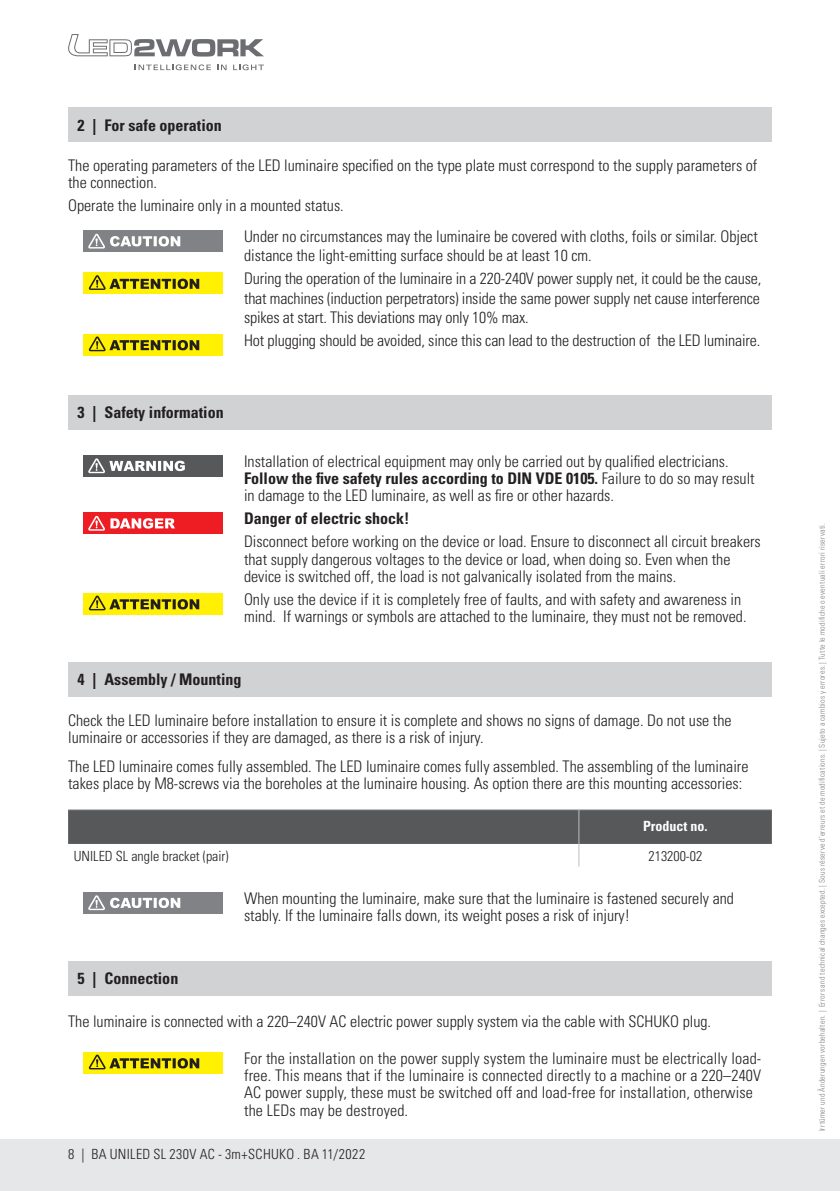
<style>
.page{position:relative;width:840px;height:1191px;background:#fff}
.page>*{position:absolute;margin:0;border:0;box-sizing:border-box;transform-origin:0 0}
.t1{font:300 condensed 16px/17.2px "Univers LT Std";color:#231f20}
.t2{font:700 condensed 16px "Univers LT Std";color:#231f20}
.t3{font:300 condensed 14px "Univers LT Std";letter-spacing:.025em;color:#231f20}
.t4{font:300 condensed 14px "Univers LT Std";color:#231f20}
.t5{font:700 condensed 14px "Univers LT Std";color:#fff}
.t6{font:300 condensed 8px "Univers LT Std";letter-spacing:.025em;color:#808285}
.s1{font-weight:700}
</style>
<div class="page">
<div style="left:0;top:1140px;width:839px;height:51px;background:#e6e7e9"></div>
<svg style="left:68px;top:34px;width:196px;height:23px"></svg>
<svg style="left:134px;top:64px;width:77px;height:6px"></svg>
<svg style="left:217px;top:65px;width:9px;height:5px"></svg>
<svg style="left:233px;top:64px;width:31px;height:6px"></svg>
<div style="left:68px;top:108px;width:703px;height:34px;background:#d1d2d4"></div>
<div style="left:84px;top:231px;width:139px;height:21px;background:#808285"></div>
<svg style="left:88px;top:234px;width:92px;height:14px"></svg>
<div style="left:84px;top:273px;width:139px;height:21px;background:#fff101"></div>
<svg style="left:89px;top:275px;width:110px;height:15px"></svg>
<div style="left:84px;top:334px;width:139px;height:21px;background:#fff101"></div>
<svg style="left:89px;top:336px;width:110px;height:15px"></svg>
<div style="left:68px;top:395px;width:703px;height:34px;background:#d1d2d4"></div>
<div style="left:84px;top:455px;width:139px;height:21px;background:#57585a"></div>
<svg style="left:88px;top:458px;width:97px;height:15px"></svg>
<div style="left:84px;top:513px;width:139px;height:21px;background:#ee1d23"></div>
<svg style="left:88px;top:516px;width:87px;height:15px"></svg>
<div style="left:84px;top:593px;width:139px;height:21px;background:#fff101"></div>
<svg style="left:89px;top:595px;width:110px;height:15px"></svg>
<div style="left:68px;top:662px;width:703px;height:34px;background:#d1d2d4"></div>
<svg style="left:68px;top:809px;width:703px;height:57px"></svg>
<div style="left:84px;top:892px;width:139px;height:21px;background:#808285"></div>
<svg style="left:88px;top:895px;width:92px;height:15px"></svg>
<div style="left:68px;top:961px;width:703px;height:34px;background:#d1d2d4"></div>
<div style="left:84px;top:1052px;width:139px;height:21px;background:#fff101"></div>
<svg style="left:89px;top:1054px;width:110px;height:15px"></svg>
<p class="t2" style="left:77px;top:115px;width:146px">2 | For safe operation</p>
<p class="t1" style="left:68px;top:157px;width:690px">The operating parameters of the LED luminaire specified on the type plate must correspond to the supply parameters of the connection.</p>
<p class="t1" style="left:244px;top:190px;width:515px;line-height:31px;text-indent:-176px">Operate the luminaire only in a mounted status.<br>Under no circumstances may the luminaire be covered with cloths, foils or similar. Object</p>
<p class="t1" style="left:244px;top:244px;width:518px;line-height:23px">distance the light-emitting surface should be at least 10 cm.<br>During the operation of the luminaire in a 220-240V power supply net, it could be the cause,</p>
<p class="t1" style="left:244px;top:288px;width:517px;line-height:19.2px">that machines (induction perpetrators) inside the same power supply net cause interference spikes at start. This deviations may only 10% max.</p>
<p class="t1" style="left:244px;top:331px;width:517px">Hot plugging should be avoided, since this can lead to the destruction of the LED luminaire.</p>
<p class="t2" style="left:77px;top:403px;width:148px">3 | Safety information</p>
<p class="t1" style="left:244px;top:452px;width:512px">Installation of electrical equipment may only be carried out by qualified electricians.<br><span class="s1">Follow the five safety rules according to DIN VDE 0105.</span> Failure to do so may result in damage to the LED luminaire, as well as fire or other hazards.</p>
<p class="t2" style="left:244px;top:509px;width:167px">Danger of electric shock!</p>
<p class="t1" style="left:244px;top:533px;width:518px">Disconnect before working on the device or load. Ensure to disconnect all circuit breakers that supply dangerous voltages to the device or load, when doing so. Even when the device is switched off, the load is not galvanically isolated from the mains.</p>
<p class="t1" style="left:244px;top:590px;width:503px">Only use the device if it is completely free of faults, and with safety and awareness in mind. If warnings or symbols are attached to the luminaire, they must not be removed.</p>
<p class="t2" style="left:77px;top:669px;width:165px">4 | Assembly / Mounting</p>
<p class="t1" style="left:68px;top:711px;width:664px">Check the LED luminaire before installation to ensure it is complete and shows no signs of damage. Do not use the luminaire or accessories if they are damaged, as there is a risk of injury.</p>
<p class="t1" style="left:68px;top:758px;width:681px">The LED luminaire comes fully assembled. The LED luminaire comes fully assembled. The assembling of the luminaire takes place by M8-screws via the boreholes at the luminaire housing. As option there are this mounting accessories:</p>
<p class="t5" style="left:642px;top:817px;width:66px">Product no.</p>
<p class="t4" style="left:74px;top:847px;width:156px">UNILED SL angle bracket (pair)</p>
<p class="t4" style="left:648px;top:847px;width:55px">213200-02</p>
<p class="t1" style="left:244px;top:889px;width:491px">When mounting the luminaire, make sure that the luminaire is fastened securely and stably. If the luminaire falls down, its weight poses a risk of injury!</p>
<p class="t2" style="left:77px;top:968px;width:102px">5 | Connection</p>
<p class="t1" style="left:68px;top:1012px;width:644px">The luminaire is connected with a 220–240V AC electric power supply system via the cable with SCHUKO plug.</p>
<p class="t1" style="left:244px;top:1049px;width:518px">For the installation on the power supply system the luminaire must be electrically load&shy;free. This means that if the luminaire is connected directly to a machine or a 220–240V AC power supply, these must be switched off and load-free for installation, otherwise the LEDs may be destroyed.</p>
<p class="t3" style="left:68px;top:1145px;width:298px">8 | BA UNILED SL 230V AC - 3m+SCHUKO . BA 11/2022</p>
<p class="t6" style="left:816px;top:1131px;width:610px;rotate:-90deg">Irrtümer und Änderungen vorbehalten. | Errors and technical changes excepted. | Sous réserve d’erreurs et de modifications. | Sujeto a cambios y errores. | Tutte le modifiche o eventuali errori riservati.</p>
</div>
